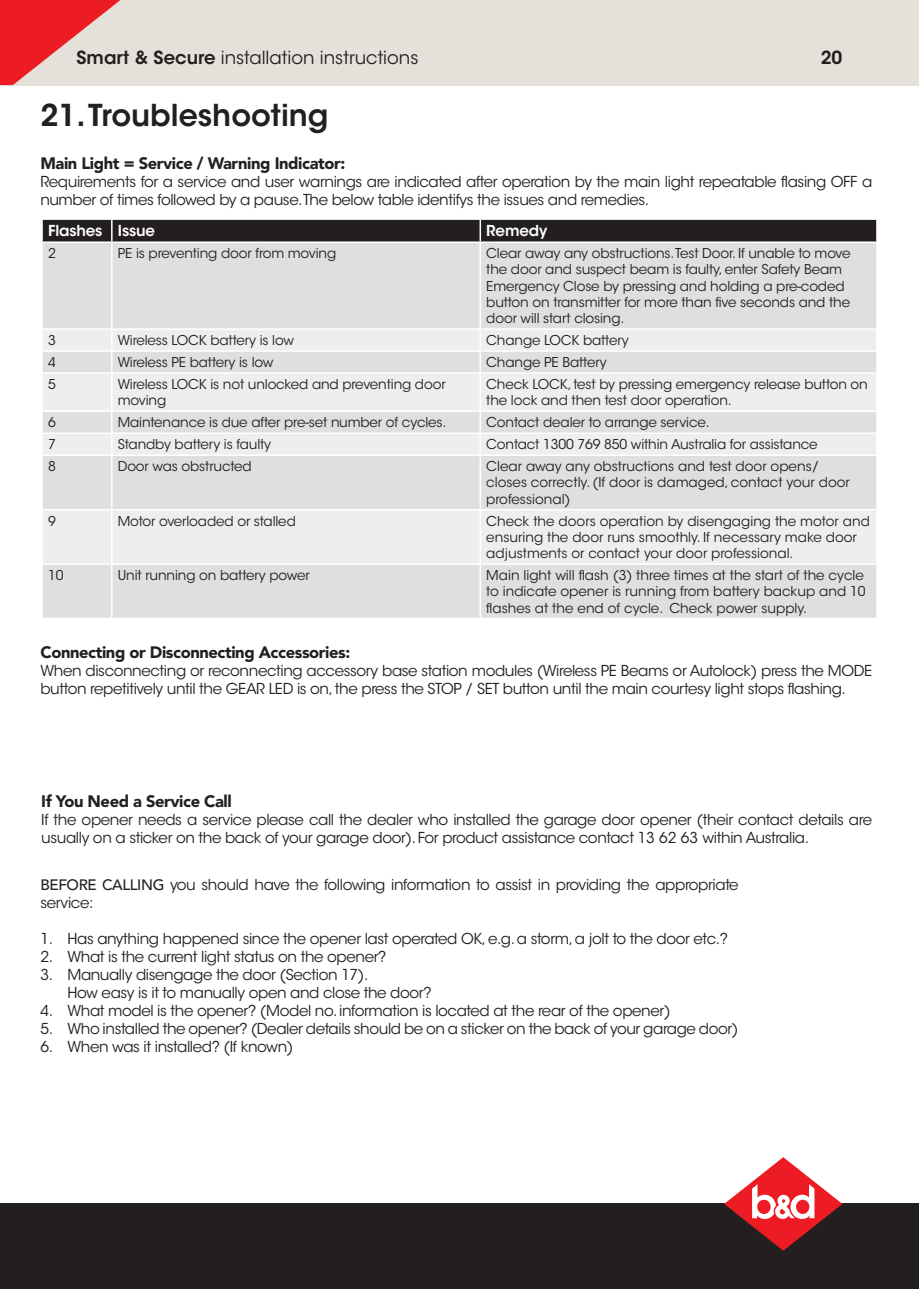
<style>
.page{position:relative;width:919px;height:1289px;background:#fff}
.page>*{position:absolute;margin:0;border:0;box-sizing:border-box;transform-origin:0 0}
.t1{font:600 30px "ITC Avant Garde Std";color:#231f20}
.t2{font:18px "ITC Avant Garde Std";color:#231f20}
.t3{font:600 18px "ITC Avant Garde Std";color:#231f20}
.t4{font:900 16.5px "Avenir LT";letter-spacing:-.025em;color:#231f20}
.t5{font:15px/18px "ITC Avant Garde Std";letter-spacing:-.025em;color:#231f20}
.t6{font:600 15px "ITC Avant Garde Std";letter-spacing:-.01em;color:#fff}
.t7{font:13.5px/16.2px "ITC Avant Garde Std";letter-spacing:-.01em;color:#231f20}
.s1{font-weight:600}
.s2{font-family:"Avenir LT";font-weight:500}
</style>
<div class="page">
<div style="left:0;top:1203px;width:918px;height:85px;background:#231f20"></div>
<svg style="left:724px;top:1157px;width:118px;height:93px"></svg>
<div style="left:0;top:0;width:918px;height:85px;background:#e5e1da"></div>
<svg style="left:0;top:0;width:120px;height:85px"></svg>
<div style="left:43px;top:243px;width:833px;height:374px;background:#dfdfe1"></div>
<svg style="left:43px;top:330px;width:833px;height:233px;background:#e7e7e9"></svg>
<div style="left:42px;top:219px;width:835px;height:22px;background:#231f20"></div>
<hr style="left:111px;top:243px;width:2px;height:85px;background:#fff">
<hr style="left:479px;top:243px;width:2px;height:85px;background:#fff">
<hr style="left:41px;top:328px;width:71px;height:2px;background:#fff">
<hr style="left:112px;top:328px;width:368px;height:2px;background:#fff">
<hr style="left:111px;top:330px;width:2px;height:20px;background:#fff">
<hr style="left:480px;top:328px;width:397px;height:2px;background:#fff">
<hr style="left:479px;top:330px;width:2px;height:20px;background:#fff">
<hr style="left:41px;top:350px;width:71px;height:2px;background:#fff">
<hr style="left:112px;top:350px;width:368px;height:2px;background:#fff">
<hr style="left:111px;top:352px;width:2px;height:20px;background:#fff">
<hr style="left:480px;top:350px;width:397px;height:2px;background:#fff">
<hr style="left:479px;top:352px;width:2px;height:20px;background:#fff">
<hr style="left:41px;top:372px;width:71px;height:2px;background:#fff">
<hr style="left:112px;top:372px;width:368px;height:2px;background:#fff">
<hr style="left:111px;top:374px;width:2px;height:36px;background:#fff">
<hr style="left:480px;top:372px;width:397px;height:2px;background:#fff">
<hr style="left:479px;top:374px;width:2px;height:36px;background:#fff">
<hr style="left:41px;top:410px;width:71px;height:2px;background:#fff">
<hr style="left:112px;top:410px;width:368px;height:2px;background:#fff">
<hr style="left:111px;top:412px;width:2px;height:20px;background:#fff">
<hr style="left:480px;top:410px;width:397px;height:2px;background:#fff">
<hr style="left:479px;top:412px;width:2px;height:20px;background:#fff">
<hr style="left:41px;top:432px;width:71px;height:2px;background:#fff">
<hr style="left:112px;top:432px;width:368px;height:2px;background:#fff">
<hr style="left:111px;top:434px;width:2px;height:20px;background:#fff">
<hr style="left:480px;top:432px;width:397px;height:2px;background:#fff">
<hr style="left:479px;top:434px;width:2px;height:20px;background:#fff">
<hr style="left:41px;top:454px;width:71px;height:2px;background:#fff">
<hr style="left:112px;top:454px;width:368px;height:2px;background:#fff">
<hr style="left:111px;top:456px;width:2px;height:53px;background:#fff">
<hr style="left:480px;top:454px;width:397px;height:2px;background:#fff">
<hr style="left:479px;top:456px;width:2px;height:53px;background:#fff">
<hr style="left:41px;top:509px;width:71px;height:1px;background:#fff">
<hr style="left:112px;top:509px;width:368px;height:1px;background:#fff">
<hr style="left:111px;top:510px;width:2px;height:53px;background:#fff">
<hr style="left:480px;top:509px;width:397px;height:1px;background:#fff">
<hr style="left:479px;top:510px;width:2px;height:53px;background:#fff">
<hr style="left:41px;top:563px;width:71px;height:2px;background:#fff">
<hr style="left:112px;top:563px;width:368px;height:2px;background:#fff">
<hr style="left:111px;top:565px;width:2px;height:52px;background:#fff">
<hr style="left:480px;top:563px;width:397px;height:2px;background:#fff">
<hr style="left:479px;top:565px;width:2px;height:52px;background:#fff">
<p class="t2" style="left:77px;top:46px;width:343px"><span class="s1">Smart &amp; Secure</span> installation instructions</p>
<p class="t3" style="left:820px;top:46px;width:23px">20</p>
<h1 class="t1" style="left:40px;top:96px;width:289px">21. Troubleshooting</h1>
<p class="t4" style="left:40px;top:154px;width:306px">Main Light = Service / Warning Indicator:</p>
<p class="t5" style="left:40px;top:173px;width:833px">Requirements for a service and user warnings are indicated after operation by the main light repeatable flasing OFF a number of times followed by a pause.The below table identifys the issues and remedies.</p>
<p class="t6" style="left:48px;top:221px;width:109px">Flashes Issue</p>
<p class="t6" style="left:486px;top:221px;width:62px">Remedy</p>
<p class="t7" style="left:48px;top:245px;width:9px">2</p>
<p class="t7" style="left:118px;top:245px;width:220px">PE is preventing door from moving</p>
<p class="t7" style="left:486px;top:245px;width:366px">Clear away any obstructions.Test Door. If unable to move the door and suspect beam is faulty, enter Safety Beam Emergency Close by pressing and holding a pre-coded button on transmitter for more than five seconds and the door will start closing.</p>
<p class="t7" style="left:48px;top:332px;width:9px">3</p>
<p class="t7" style="left:118px;top:332px;width:178px">Wireless LOCK battery is low</p>
<p class="t7" style="left:486px;top:332px;width:144px">Change LOCK battery</p>
<p class="t7" style="left:48px;top:354px;width:9px">4</p>
<p class="t7" style="left:118px;top:354px;width:157px">Wireless PE battery is low</p>
<p class="t7" style="left:486px;top:354px;width:122px">Change PE Battery</p>
<p class="t7" style="left:48px;top:376px;width:9px">5</p>
<p class="t7" style="left:118px;top:376px;width:329px">Wireless LOCK is not unlocked and preventing door moving</p>
<p class="t7" style="left:486px;top:376px;width:383px">Check LOCK, test by pressing emergency release button on the lock and then test door operation.</p>
<p class="t7" style="left:48px;top:414px;width:9px">6</p>
<p class="t7" style="left:118px;top:414px;width:330px">Maintenance is due after pre-set number of cycles.</p>
<p class="t7" style="left:486px;top:414px;width:225px">Contact dealer to arrange service.</p>
<p class="t7" style="left:48px;top:436px;width:9px">7</p>
<p class="t7" style="left:118px;top:436px;width:155px">Standby battery is faulty</p>
<p class="t7" style="left:486px;top:436px;width:333px">Contact 1300 769 850 within Australia for assistance</p>
<p class="t7" style="left:48px;top:458px;width:9px">8</p>
<p class="t7" style="left:118px;top:458px;width:135px">Door was obstructed</p>
<p class="t7" style="left:486px;top:458px;width:365px">Clear away any obstructions and test door opens/ closes correctly. (If door is damaged, contact your door professional)</p>
<p class="t7" style="left:48px;top:513px;width:9px">9</p>
<p class="t7" style="left:118px;top:513px;width:179px">Motor overloaded or stalled</p>
<p class="t7" style="left:486px;top:513px;width:385px">Check the doors operation by disengaging the motor and ensuring the door runs smoothly. If necessary make door adjustments or contact your door professional.</p>
<p class="t7" style="left:48px;top:567px;width:17px">10</p>
<p class="t7" style="left:118px;top:567px;width:193px">Unit running on battery power</p>
<p class="t7" style="left:486px;top:567px;width:381px">Main light will flash (3) three times at the start of the cycle to indicate opener is running from battery backup and 10 flashes at the end of cycle. Check power supply.</p>
<p class="t4" style="left:40px;top:642px;width:311px">Connecting or Disconnecting Accessories:</p>
<p class="t5" style="left:40px;top:662px;width:833px">When disconnecting or reconnecting accessory base station modules (Wireless PE Beams or Autolock) press the MODE button repetitively until the GEAR LED is on, the press the STOP / SET button until the main courtesy light stops flashing.</p>
<p class="t4" style="left:41px;top:791px;width:192px">If You Need a Service Call</p>
<p class="t5" style="left:41px;top:810px;width:832px">If the opener needs a service please call the dealer who installed the garage door opener (their contact details are usually on a sticker on the back of your garage door). For product assistance contact 13 62 63 within Australia.</p>
<p class="t5" style="left:40px;top:876px;width:699px"><span class="s2">BEFORE CALLING</span> you should have the following information to assist in providing the appropriate service:</p>
<p class="t5" style="left:40px;top:930px;width:689px">1. Has anything happened since the opener last operated OK, e.g. a storm, a jolt to the door etc.?</p>
<p class="t5" style="left:40px;top:948px;width:347px">2. What is the current light status on the opener?</p>
<p class="t5" style="left:67px;top:966px;width:365px;text-indent:-27px">3. Manually disengage the door (Section 17).<br>How easy is it to manually open and close the door?</p>
<p class="t5" style="left:40px;top:1002px;width:631px">4. What model is the opener? (Model no. information is located at the rear of the opener)</p>
<p class="t5" style="left:40px;top:1020px;width:699px">5. Who installed the opener? (Dealer details should be on a sticker on the back of your garage door)</p>
<p class="t5" style="left:40px;top:1038px;width:254px">6. When was it installed? (If known)</p>
</div>
